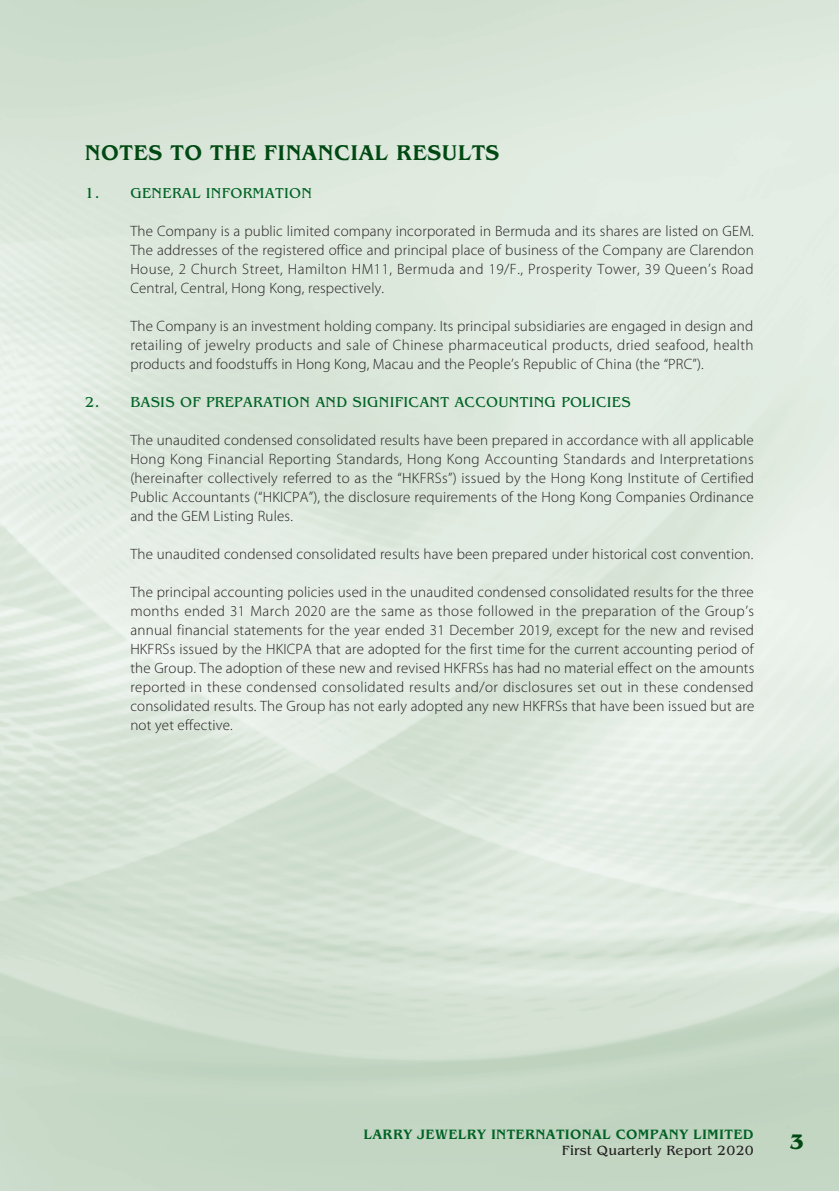
<style>
.page{position:relative;width:839px;height:1191px;background:#fff}
.page>*{position:absolute;margin:0;border:0;box-sizing:border-box;transform-origin:0 0}
._01_H1{font:500 22px "Benguiat Std";letter-spacing:.02em;color:#004912}
.t1{font:700 22px "Benguiat Std";color:#004912}
._06_Notes{font:300 15px/19px "Myriad Pro";letter-spacing:.015em;color:#231f20;text-align:justify}
._07_NH1{font:15px "Benguiat Std";letter-spacing:.02em;color:#006224}
.t2{font:500 14px "Benguiat Std";letter-spacing:.02em;color:#006224}
.t3{font:14px "Benguiat Std";letter-spacing:.02em;color:#231f20}
</style>
<div class="page">
<p class="_01_H1" style="left:85px;top:140px;width:416px">NOTES TO THE FINANCIAL RESULTS</p>
<p class="_07_NH1" style="left:85px;top:185px;width:228px">1. GENERAL INFORMATION</p>
<p class="_06_Notes" style="left:130px;top:221px;width:625px">The Company is a public limited company incorporated in Bermuda and its shares are listed on GEM.<br>The addresses of the registered office and principal place of business of the Company are Clarendon House, 2 Church Street, Hamilton HM11, Bermuda and 19/F., Prosperity Tower, 39 Queen’s Road Central, Central, Hong Kong, respectively.</p>
<p class="_06_Notes" style="left:130px;top:316px;width:625px">The Company is an investment holding company. Its principal subsidiaries are engaged in design and retailing of jewelry products and sale of Chinese pharmaceutical products, dried seafood, health products and foodstuffs in Hong Kong, Macau and the People’s Republic of China (the “PRC”).</p>
<p class="_07_NH1" style="left:85px;top:394px;width:547px">2. BASIS OF PREPARATION AND SIGNIFICANT ACCOUNTING POLICIES</p>
<p class="_06_Notes" style="left:130px;top:430px;width:625px">The unaudited condensed consolidated results have been prepared in accordance with all applicable Hong Kong Financial Reporting Standards, Hong Kong Accounting Standards and Interpretations (hereinafter collectively referred to as the “HKFRSs”) issued by the Hong Kong Institute of Certified Public Accountants (“HKICPA”), the disclosure requirements of the Hong Kong Companies Ordinance and the GEM Listing Rules.</p>
<p class="_06_Notes" style="left:130px;top:544px;width:625px">The unaudited condensed consolidated results have been prepared under historical cost convention.</p>
<p class="_06_Notes" style="left:130px;top:582px;width:626px">The principal accounting policies used in the unaudited condensed consolidated results for the three months ended 31 March 2020 are the same as those followed in the preparation of the Group’s annual financial statements for the year ended 31 December 2019, except for the new and revised HKFRSs issued by the HKICPA that are adopted for the first time for the current accounting period of the Group. The adoption of these new and revised HKFRSs has had no material effect on the amounts reported in these condensed consolidated results and/or disclosures set out in these condensed consolidated results. The Group has not early adopted any new HKFRSs that have been issued but are not yet effective.</p>
<p class="t2" style="left:364px;top:1126px;width:392px">LARRY JEWELRY INTERNATIONAL COMPANY LIMITED</p>
<p class="t3" style="left:562px;top:1142px;width:193px">First Quarterly Report 2020</p>
<h1 class="t1" style="left:789px;top:1129px;width:16px">3</h1>
</div>
